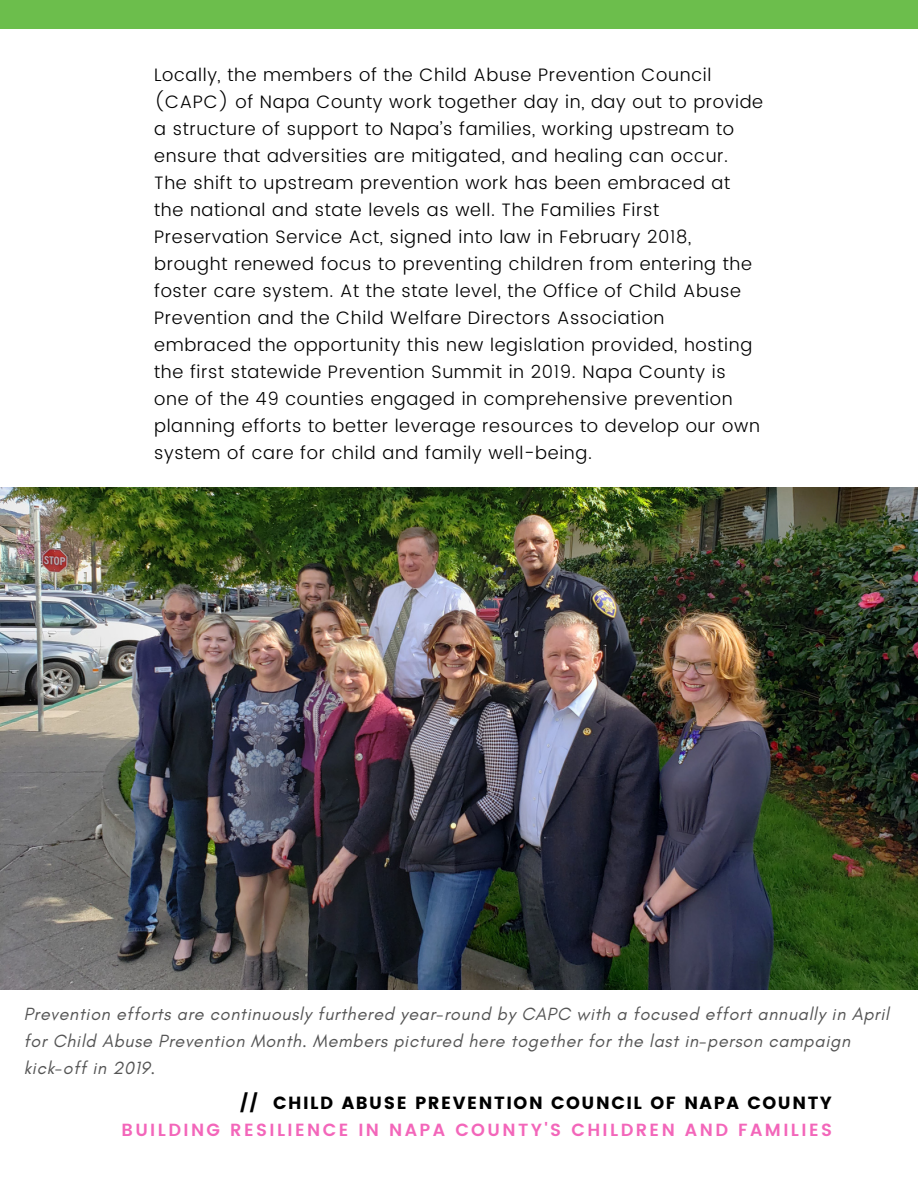
<style>
.page{position:relative;width:918px;height:1188px;background:#fff}
.page>*{position:absolute;margin:0;border:0;box-sizing:border-box;transform-origin:0 0}
.t1{font:300 18px/27px "Poppins";letter-spacing:.035em;color:#000}
.t2{font:italic 18px/27px "Glacial Indifference";letter-spacing:.035em;color:#545454}
.t3{font:600 17.55px "Poppins";letter-spacing:.135em;color:#f366ba}
.t4{font:17.55px "Poppins";letter-spacing:.09em;color:#000}
</style>
<div class="page">
<div style="left:0;top:0;width:918px;height:29px;background:#6cbe4c"></div>
<img style="left:0;top:487px;width:918px;height:502px">
<p class="t1" style="left:154px;top:61px;width:610px">Locally, the members of the Child Abuse Prevention Council (CAPC) of Napa County work together day in, day out to provide a structure of support to Napa’s families, working upstream to ensure that adversities are mitigated, and healing can occur.<br>The shift to upstream prevention work has been embraced at the national and state levels as well. The Families First Preservation Service Act, signed into law in February 2018, brought renewed focus to preventing children from entering the foster care system. At the state level, the Office of Child Abuse Prevention and the Child Welfare Directors Association embraced the opportunity this new legislation provided, hosting the first statewide Prevention Summit in 2019. Napa County is one of the 49 counties engaged in comprehensive prevention planning efforts to better leverage resources to develop our own system of care for child and family well-being.</p>
<p class="t2" style="left:24px;top:1000px;width:867px">Prevention efforts are continuously furthered year-round by CAPC with a focused effort annually in April for Child Abuse Prevention Month. Members pictured here together for the last in-person campaign kick-off in 2019.</p>
<p class="t4" style="left:240px;top:1092px;width:593px">// CHILD ABUSE PREVENTION COUNCIL OF NAPA COUNTY</p>
<p class="t3" style="left:122px;top:1120px;width:712px">BUILDING RESILIENCE IN NAPA COUNTY'S CHILDREN AND FAMILIES</p>
</div>
